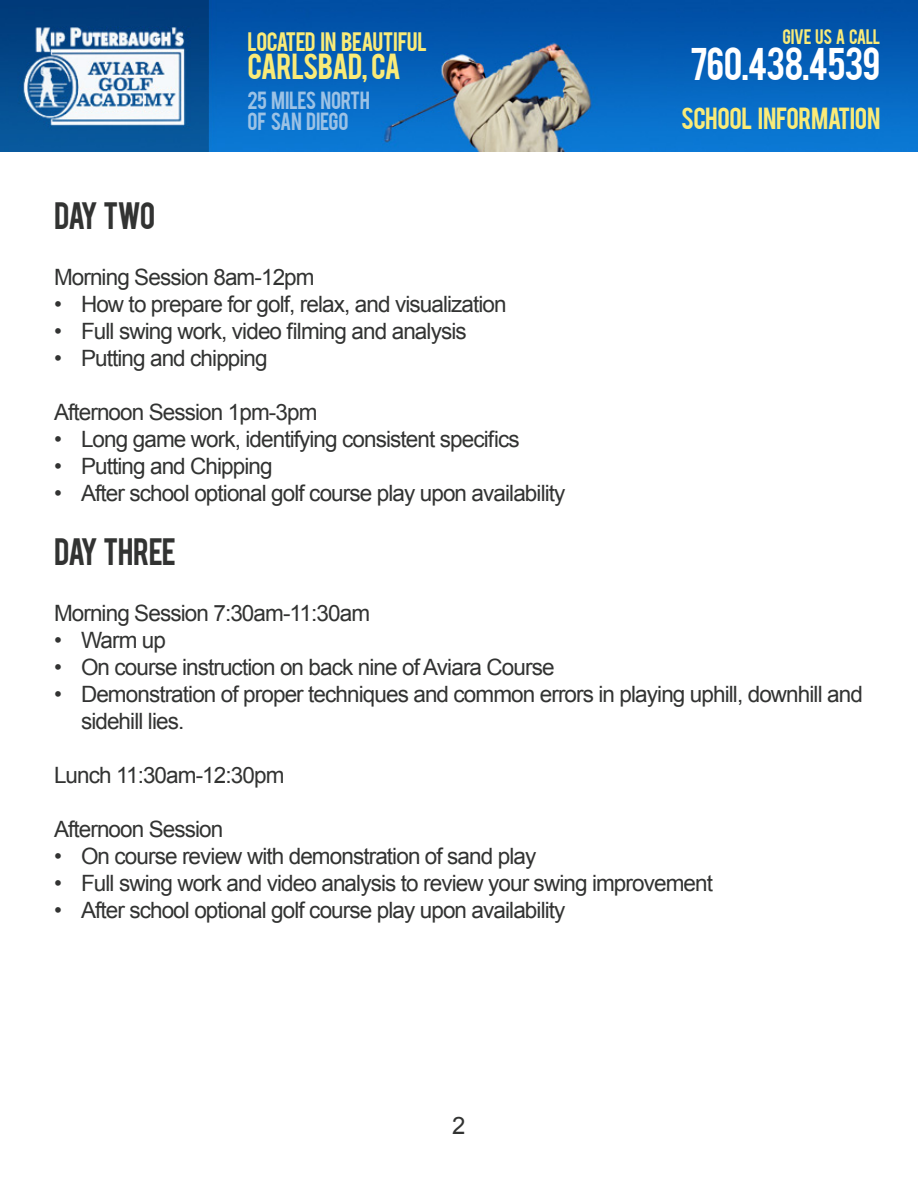
<style>
.page{position:relative;width:918px;height:1188px;background:#fff}
.page>*{position:absolute;margin:0;border:0;box-sizing:border-box;transform-origin:0 0}
.t1{font:36px "Bebas";letter-spacing:-.025em;color:#fff}
.t2{font:30px "Bebas";letter-spacing:-.04em;color:#323332}
.t3{font:28.5px "Bebas";letter-spacing:-.03em;color:#faeb78}
.t4{font:24px "Bebas";letter-spacing:-.015em;color:#faeb78}
.t5{font:24px "Arial";color:#323332}
.t6{font:22.5px/27px "Arial";letter-spacing:-.04em;color:#323332}
.t7{font:21px "Bebas";letter-spacing:-.025em;color:#faeb78}
.t8{font:19.5px "Bebas";letter-spacing:-.02em;color:#9cc2e5}
.t9{font:16.5px "Bebas";letter-spacing:-.02em;color:#faeb78}
</style>
<div class="page">
<img style="left:0;top:0;width:918px;height:152px">
<p class="t7" style="left:248px;top:26px;width:181px">LOCATED IN BEAUTIFUL</p>
<p class="t3" style="left:248px;top:46px;width:155px">CARLSBAD, CA</p>
<p class="t8" style="left:248px;top:86px;width:124px">25 MILES NORTH</p>
<p class="t8" style="left:248px;top:107px;width:102px">OF SAN DIEGO</p>
<p class="t9" style="left:783px;top:25px;width:99px">GIVE US A CALL</p>
<p class="t1" style="left:690px;top:38px;width:192px">760.438.4539</p>
<p class="t4" style="left:681px;top:101px;width:201px">SCHOOL INFORMATION</p>
<p class="t2" style="left:54px;top:194px;width:103px">DAY TWO</p>
<p class="t6" style="left:54px;top:263px;width:262px">Morning Session 8am-12pm</p>
<p class="t6" style="left:54px;top:290px;width:454px">• How to prepare for golf, relax, and visualization</p>
<p class="t6" style="left:54px;top:317px;width:414px">• Full swing work, video filming and analysis</p>
<p class="t6" style="left:54px;top:344px;width:215px">• Putting and chipping</p>
<p class="t6" style="left:54px;top:398px;width:265px">Afternoon Session 1pm-3pm</p>
<p class="t6" style="left:54px;top:425px;width:467px">• Long game work, identifying consistent specifics</p>
<p class="t6" style="left:54px;top:452px;width:220px">• Putting and Chipping</p>
<p class="t6" style="left:54px;top:479px;width:513px">• After school optional golf course play upon availability</p>
<p class="t2" style="left:54px;top:530px;width:124px">DAY THREE</p>
<p class="t6" style="left:54px;top:600px;width:318px">Morning Session 7:30am-11:30am</p>
<p class="t6" style="left:54px;top:627px;width:114px">• Warm up</p>
<p class="t6" style="left:54px;top:654px;width:502px">• On course instruction on back nine of Aviara Course</p>
<p class="t6" style="left:81px;top:681px;width:783px;text-indent:-27px">• Demonstration of proper techniques and common errors in playing uphill, downhill and sidehill lies.</p>
<p class="t6" style="left:54px;top:762px;width:232px">Lunch 11:30am-12:30pm</p>
<p class="t6" style="left:54px;top:816px;width:171px">Afternoon Session</p>
<p class="t6" style="left:54px;top:843px;width:484px">• On course review with demonstration of sand play</p>
<p class="t6" style="left:54px;top:870px;width:661px">• Full swing work and video analysis to review your swing improvement</p>
<p class="t6" style="left:54px;top:897px;width:513px">• After school optional golf course play upon availability</p>
<p class="t5" style="left:452px;top:1110px;width:15px">2</p>
</div>
